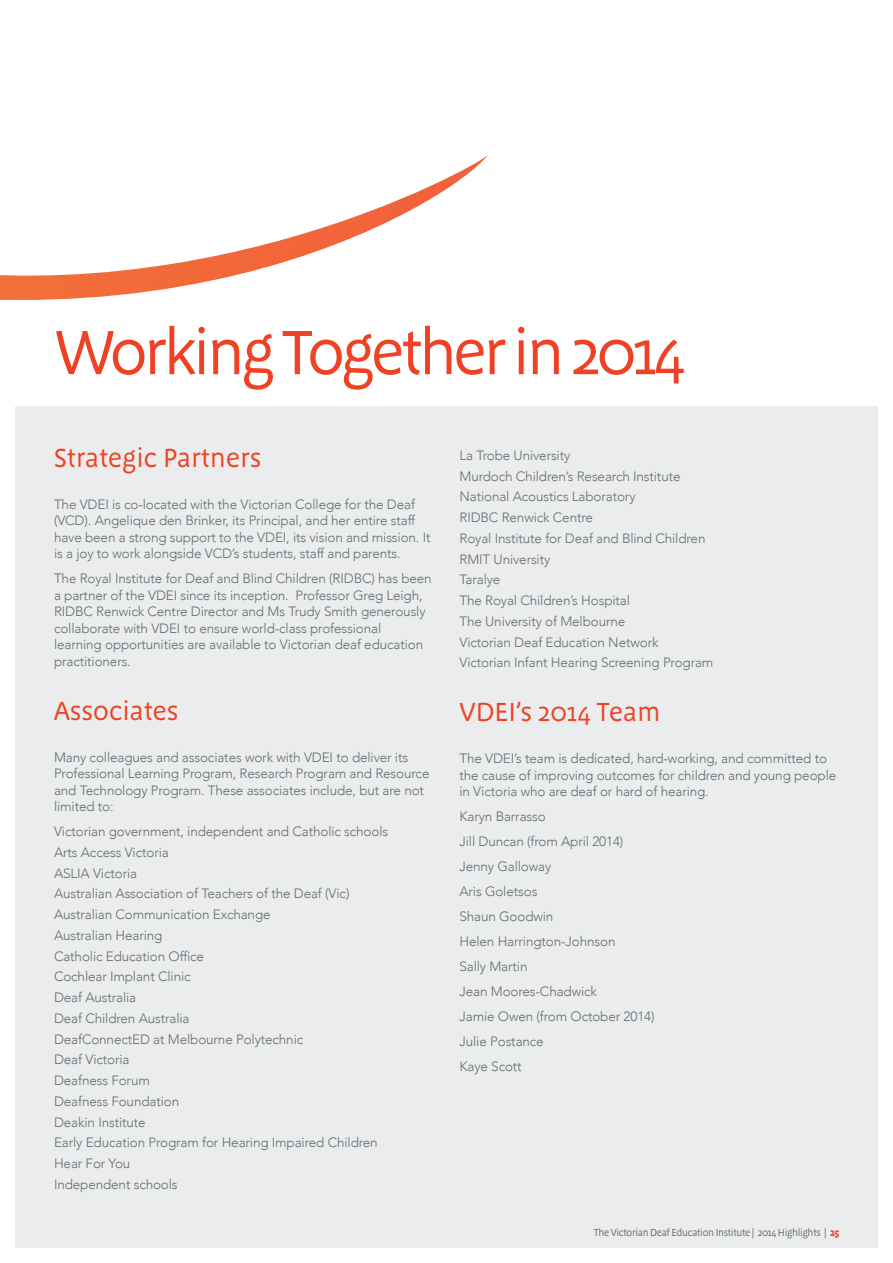
<style>
.page{position:relative;width:893px;height:1263px;background:#fff}
.page>*{position:absolute;margin:0;border:0;box-sizing:border-box;transform-origin:0 0}
.t1{font:64.5px "Megano OT";letter-spacing:-.06em;color:#ef4123}
.t2{font:27px "Megano OT";color:#ef4123}
.t3{font:300 13.5px/20.7px "Avenir";letter-spacing:-.01em;color:#676d71}
.t4{font:10.5px "Megano OT";letter-spacing:-.03em;color:#676d71;scale:.95 1}
.s1{font-weight:700;color:#ef4123}
</style>
<div class="page">
<div style="left:8px;top:399px;width:877px;height:856px;background:#eaeced"></div>
<div style="left:0;top:391px;width:892px;height:872px;border:15px solid #fff"></div>
<svg style="left:0;top:155px;width:488px;height:245px"></svg>
<h1 class="t1" style="left:54px;top:321px;width:633px">Working Together in 2014</h1>
<h2 class="t2" style="left:54px;top:445px;width:209px">Strategic Partners</h2>
<p class="t3" style="left:54px;top:496px;width:378px;line-height:16.5px">The VDEI is co-located with the Victorian College for the Deaf (VCD). Angelique den Brinker, its Principal, and her entire staff have been a strong support to the VDEI, its vision and mission. It is a joy to work alongside VCD’s students, staff and parents.</p>
<p class="t3" style="left:54px;top:571px;width:379px;line-height:16.5px">The Royal Institute for Deaf and Blind Children (RIDBC) has been a partner of the VDEI since its inception. Professor Greg Leigh, RIDBC Renwick Centre Director and Ms Trudy Smith generously collaborate with VDEI to ensure world-class professional learning opportunities are available to Victorian deaf education practitioners.</p>
<h2 class="t2" style="left:54px;top:697px;width:126px">Associates</h2>
<p class="t3" style="left:54px;top:749px;width:377px;line-height:16.5px">Many colleagues and associates work with VDEI to deliver its Professional Learning Program, Research Program and Resource and Technology Program. These associates include, but are not limited to:</p>
<p class="t3" style="left:54px;top:822px;width:336px">Victorian government, independent and Catholic schools<br>Arts Access Victoria<br>ASLIA Victoria<br>Australian Association of Teachers of the Deaf (Vic)<br>Australian Communication Exchange<br>Australian Hearing<br>Catholic Education Office<br>Cochlear Implant Clinic<br>Deaf Australia<br>Deaf Children Australia<br>DeafConnectED at Melbourne Polytechnic<br>Deaf Victoria<br>Deafness Forum<br>Deafness Foundation<br>Deakin Institute<br>Early Education Program for Hearing Impaired Children<br>Hear For You<br>Independent schools</p>
<p class="t3" style="left:459px;top:445px;width:255px">La Trobe University<br>Murdoch Children’s Research Institute<br>National Acoustics Laboratory<br>RIDBC Renwick Centre<br>Royal Institute for Deaf and Blind Children<br>RMIT University<br>Taralye<br>The Royal Children’s Hospital<br>The University of Melbourne<br>Victorian Deaf Education Network<br>Victorian Infant Hearing Screening Program</p>
<h2 class="t2" style="left:459px;top:699px;width:202px">VDEI’s 2014 Team</h2>
<p class="t3" style="left:459px;top:751px;width:378px;line-height:16.5px">The VDEI’s team is dedicated, hard-working, and committed to the cause of improving outcomes for children and young people in Victoria who are deaf or hard of hearing.</p>
<p class="t3" style="left:459px;top:804px;width:197px;line-height:25px">Karyn Barrasso<br>Jill Duncan (from April 2014)<br>Jenny Galloway<br>Aris Goletsos<br>Shaun Goodwin<br>Helen Harrington-Johnson<br>Sally Martin<br>Jean Moores-Chadwick<br>Jamie Owen (from October 2014)<br>Julie Postance<br>Kaye Scott</p>
<p class="t4" style="left:593px;top:1228px;width:260px">The Victorian Deaf Education Institute | 2014 Highlights | <span class="s1">25</span></p>
</div>
